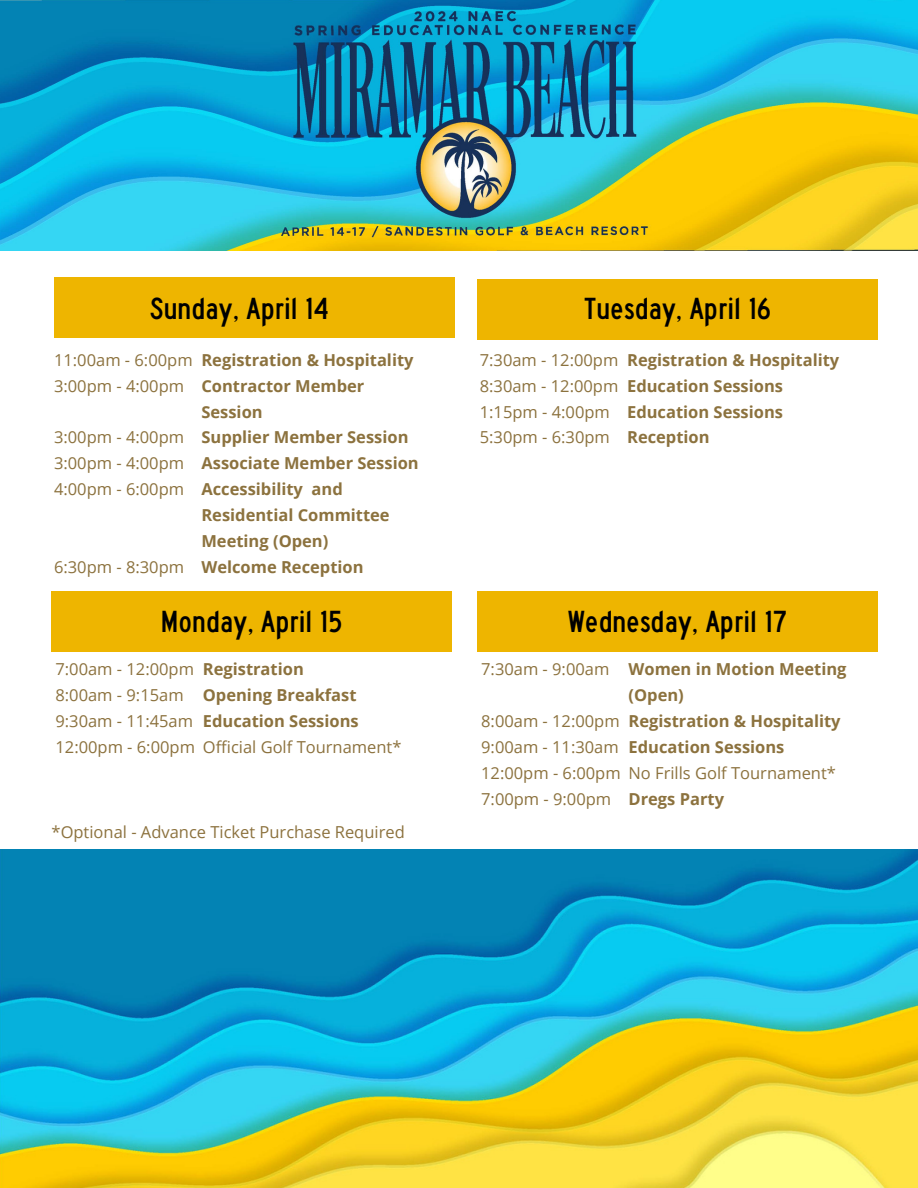
<style>
.page{position:relative;width:918px;height:1188px;background:#fff}
.page>*{position:absolute;margin:0;border:0;box-sizing:border-box;transform-origin:0 0}
.t1{font:28.5px "highwaygothicnarrow";color:#000}
.t2{font:700 16.5px/25.8px "Open Sans";color:#8c723e}
.t3{font:16.5px "Open Sans";color:#8c723e}
</style>
<div class="page">
<div style="left:54px;top:277px;width:400px;height:61px;background:#eeb500"></div>
<div style="left:477px;top:279px;width:401px;height:61px;background:#eeb500"></div>
<div style="left:52px;top:591px;width:400px;height:61px;background:#eeb500"></div>
<div style="left:477px;top:591px;width:401px;height:61px;background:#eeb500"></div>
<img style="left:0;top:849px;width:918px;height:339px">
<img style="left:0;top:0;width:918px;height:251px">
<h1 class="t1" style="left:149px;top:292px;width:181px">Sunday, April 14</h1>
<p class="t3" style="left:54px;top:348px;width:140px">11:00am - 6:00pm</p>
<p class="t3" style="left:54px;top:374px;width:132px">3:00pm - 4:00pm</p>
<p class="t3" style="left:54px;top:426px;width:132px">3:00pm - 4:00pm</p>
<p class="t3" style="left:54px;top:452px;width:132px">3:00pm - 4:00pm</p>
<p class="t3" style="left:54px;top:478px;width:132px">4:00pm - 6:00pm</p>
<h2 class="t2" style="left:201px;top:347px;width:219px">Registration &amp; Hospitality<br>Contractor Member<br>Session<br>Supplier Member Session<br>Associate Member Session<br>Accessibility and<br>Residential Committee<br>Meeting (Open)<br>Welcome Reception</h2>
<p class="t3" style="left:54px;top:555px;width:132px">6:30pm - 8:30pm</p>
<p class="t1" style="left:161px;top:605px;width:183px">Monday, April 15</p>
<p class="t3" style="left:55px;top:658px;width:140px">7:00am - 12:00pm</p>
<p class="t3" style="left:55px;top:684px;width:130px">8:00am - 9:15am</p>
<p class="t3" style="left:55px;top:709px;width:139px">9:30am - 11:45am</p>
<p class="t3" style="left:55px;top:735px;width:141px">12:00pm - 6:00pm</p>
<p class="t2" style="left:203px;top:656px;width:103px">Registration</p>
<p class="t2" style="left:203px;top:682px;width:155px">Opening Breakfast</p>
<p class="t2" style="left:203px;top:708px;width:157px">Education Sessions</p>
<h1 class="t3" style="left:203px;top:735px;width:200px">Official Golf Tournament*</h1>
<p class="t3" style="left:52px;top:820px;width:355px">*Optional - Advance Ticket Purchase Required</p>
<p class="t1" style="left:584px;top:292px;width:189px">Tuesday, April 16</p>
<p class="t3" style="left:480px;top:348px;width:140px">7:30am - 12:00pm</p>
<p class="t3" style="left:480px;top:374px;width:140px">8:30am - 12:00pm</p>
<p class="t3" style="left:480px;top:400px;width:132px">1:15pm - 4:00pm</p>
<h2 class="t3" style="left:480px;top:426px;width:132px">5:30pm - 6:30pm</h2>
<h1 class="t2" style="left:627px;top:347px;width:214px">Registration &amp; Hospitality<br>Education Sessions<br>Education Sessions<br>Reception</h1>
<p class="t1" style="left:568px;top:605px;width:221px">Wednesday, April 17</p>
<p class="t3" style="left:481px;top:658px;width:130px">7:30am - 9:00am</p>
<p class="t3" style="left:481px;top:709px;width:140px">8:00am - 12:00pm</p>
<p class="t3" style="left:481px;top:735px;width:139px">9:00am - 11:30am</p>
<p class="t3" style="left:481px;top:761px;width:141px">12:00pm - 6:00pm</p>
<p class="t3" style="left:481px;top:787px;width:132px">7:00pm - 9:00pm</p>
<p class="t2" style="left:629px;top:656px;width:219px">Women in Motion Meeting (Open)</p>
<p class="t2" style="left:629px;top:708px;width:214px">Registration &amp; Hospitality</p>
<p class="t2" style="left:629px;top:734px;width:157px">Education Sessions</p>
<p class="t3" style="left:629px;top:761px;width:209px">No Frills Golf Tournament*</p>
<p class="t2" style="left:629px;top:785px;width:97px">Dregs Party</p>
</div>
